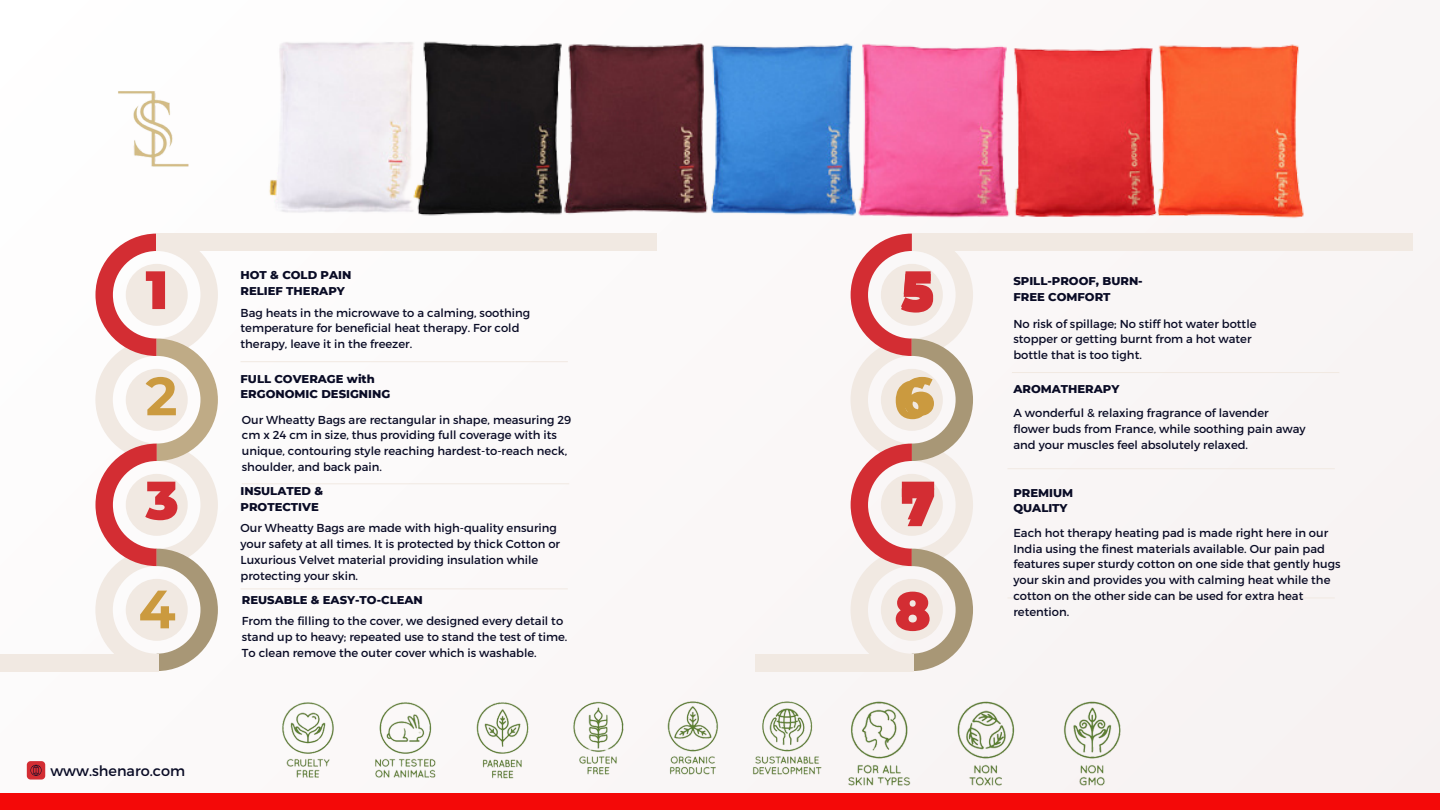
<style>
.page{position:relative;width:1440px;height:810px;background:#faf8f8}
.page>*{position:absolute;margin:0;border:0;box-sizing:border-box;transform-origin:0 0}
.t1{font:900 53.9px "Montserrat";color:#d32d33}
.t2{font:700 53.9px "Montserrat";color:#cb9a3f}
.t3{font:14.4px "Montserrat";color:#090b25}
.t4{font:11.5px/15.8px "Montserrat";color:#090b25}
.t5{font:800 11.5px/15.9px "Montserrat";color:#090b25}
</style>
<div class="page">
<svg style="left:96px;top:256px;width:122px;height:415px"></svg>
<div style="left:157px;top:234px;width:500px;height:17px;background:#f1e9e2"></div>
<div style="left:0;top:654px;width:158px;height:17px;background:#f1e9e2"></div>
<hr style="left:241px;top:589px;width:327px;height:1px;background:#f1e9e2">
<hr style="left:242px;top:483px;width:327px;height:1px;background:#f1e9e2">
<hr style="left:241px;top:361px;width:327px;height:1px;background:#f1e9e2">
<svg style="left:27px;top:761px;width:18px;height:19px"></svg>
<svg style="left:851px;top:240px;width:122px;height:431px"></svg>
<div style="left:912px;top:234px;width:500px;height:17px;background:#f1e9e2"></div>
<hr style="left:1007px;top:598px;width:328px;height:1px;background:#f1e9e2">
<hr style="left:1007px;top:468px;width:328px;height:1px;background:#f1e9e2">
<hr style="left:1012px;top:372px;width:327px;height:1px;background:#f1e9e2">
<div style="left:755px;top:654px;width:158px;height:17px;background:#f1e9e2"></div>
<img style="left:282px;top:702px;width:247px;height:77px">
<img style="left:573px;top:701px;width:249px;height:74px">
<img style="left:848px;top:701px;width:273px;height:85px">
<img style="left:284px;top:41px;width:1073px;height:199px">
<img style="left:109px;top:43px;width:175px;height:213px">
<div style="left:0;top:793px;width:1440px;height:17px;background:#f40908"></div>
<p class="t1" style="left:146px;top:257px;width:24px">1</p>
<h2 class="t5" style="left:241px;top:267px;width:112px">HOT &amp; COLD PAIN<br>RELIEF THERAPY</h2>
<p class="t4" style="left:241px;top:304px;width:291px">Bag heats in the microwave to a calming, soothing temperature for beneficial heat therapy. For cold therapy, leave it in the freezer.</p>
<h2 class="t1" style="left:901px;top:260px;width:35px">5</h2>
<h2 class="t5" style="left:1013px;top:273px;width:131px">SPILL-PROOF, BURN-<br>FREE COMFORT</h2>
<p class="t4" style="left:1013px;top:315px;width:245px">No risk of spillage; No stiff hot water bottle stopper or getting burnt from a hot water bottle that is too tight.</p>
<p class="t2" style="left:146px;top:363px;width:33px">2</p>
<p class="t5" style="left:241px;top:371px;width:151px">FULL COVERAGE with<br>ERGONOMIC DESIGNING</p>
<p class="t4" style="left:242px;top:411px;width:331px">Our Wheatty Bags are rectangular in shape, measuring 29 cm x 24 cm in size, thus providing full coverage with its unique, contouring style reaching hardest-to-reach neck, shoulder, and back pain.</p>
<p class="t2" style="left:901px;top:363px;width:36px">6</p>
<p class="t2" style="left:894px;top:366px;width:36px">6</p>
<h2 class="t5" style="left:1013px;top:381px;width:107px">AROMATHERAPY</h2>
<p class="t4" style="left:1013px;top:404px;width:294px">A wonderful &amp; relaxing fragrance of lavender flower buds from France, while soothing pain away and your muscles feel absolutely relaxed.</p>
<p class="t1" style="left:146px;top:467px;width:35px">3</p>
<p class="t2" style="left:139px;top:576px;width:39px">4</p>
<h3 class="t5" style="left:241px;top:483px;width:84px">INSULATED &amp;<br>PROTECTIVE</h3>
<h2 class="t4" style="left:241px;top:520px;width:321px">Our Wheatty Bags are made with high-quality ensuring your safety at all times. It is protected by thick Cotton or Luxurious Velvet material providing insulation while protecting your skin.</h2>
<p class="t5" style="left:242px;top:592px;width:183px">REUSABLE &amp; EASY-TO-CLEAN</p>
<p class="t4" style="left:242px;top:613px;width:327px">From the filling to the cover, we designed every detail to stand up to heavy; repeated use to stand the test of time.<br>To clean remove the outer cover which is washable.</p>
<p class="t1" style="left:901px;top:467px;width:36px">7</p>
<p class="t1" style="left:901px;top:474px;width:36px">7</p>
<p class="t1" style="left:894px;top:578px;width:38px">8</p>
<p class="t5" style="left:1013px;top:484px;width:61px">PREMIUM<br>QUALITY</p>
<p class="t4" style="left:1013px;top:524px;width:329px">Each hot therapy heating pad is made right here in our India using the finest materials available. Our pain pad features super sturdy cotton on one side that gently hugs your skin and provides you with calming heat while the cotton on the other side can be used for extra heat retention.</p>
<p class="t3" style="left:50px;top:762px;width:136px">www.shenaro.com</p>
</div>
